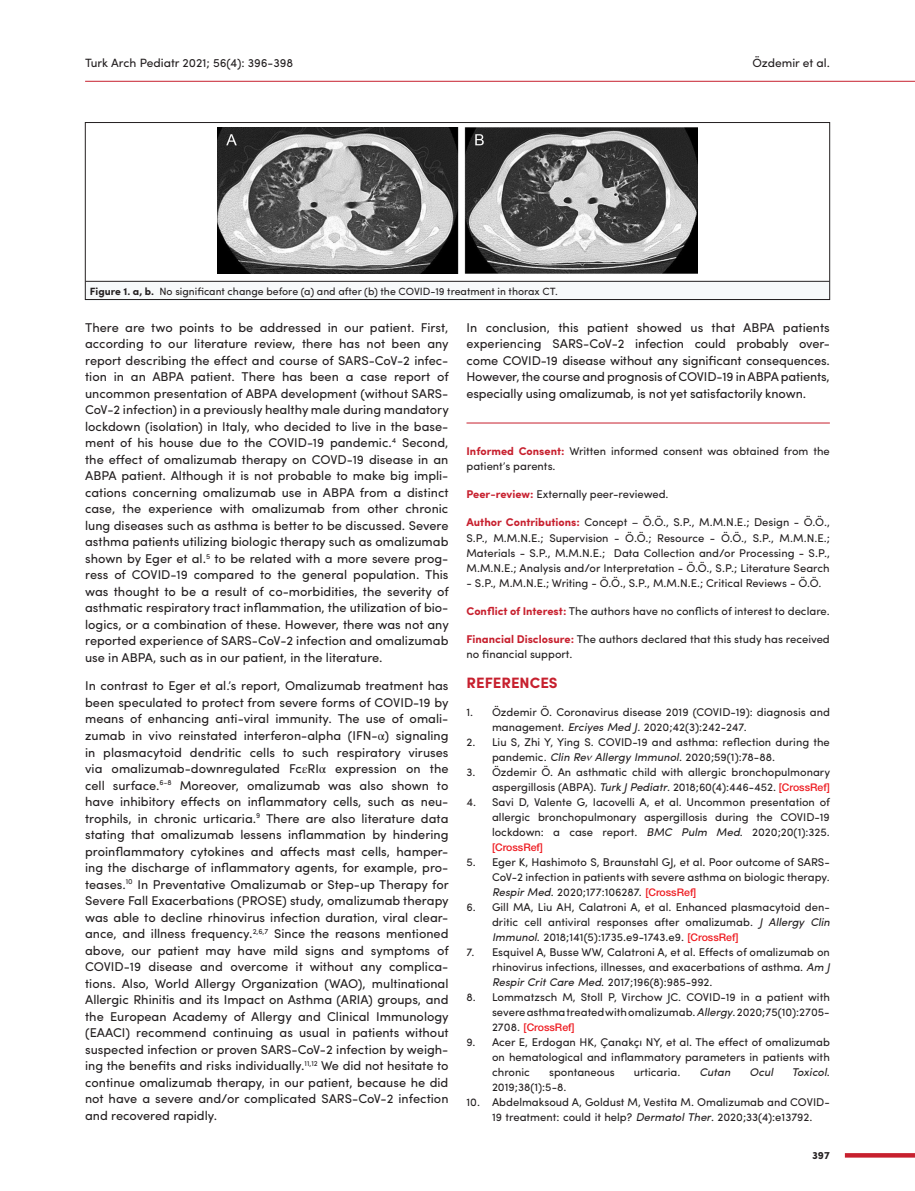
<style>
.page{position:relative;width:915px;height:1191px;background:#fff}
.page>*{position:absolute;margin:0;border:0;box-sizing:border-box;transform-origin:0 0}
.t1{font:700 15px "Sofia Pro";color:#c7202e}
.t2{font:12.75px/16.5px "Sofia Pro";color:#231f20;text-align:justify}
.t3{font:12px "Sofia Pro";color:#231f20}
.t4{font:11.25px/15px "Sofia Pro";color:#231f20;text-align:justify}
.t5{font:italic 11.25px "Sofia Pro";color:#231f20}
.t6{font:10.5px "Sofia Pro";color:#231f20}
.t7{font:500 10.5px "Helvetica Neue LT Std";color:#ee1d23}
.t8{font:700 10.5px "Sofia Pro";color:#231f20}
.s1{font-weight:700}
.s2{font-family:"STIX General"}
.s3{font-weight:700;color:#c7202e}
.s4{font-style:italic}
.s5{font-family:"Helvetica Neue LT Std";font-weight:500;font-size:10.5px;color:#ee1d23}
.s6{font-family:"Sofia Pro";font-weight:400;font-size:11.25px;color:#231f20}
.s7{font-style:normal}
</style>
<div class="page">
<hr style="left:85px;top:81px;width:829px;height:1px;background:#c7202e">
<hr style="left:466px;top:422px;width:363px;height:1px;background:#c7202e">
<div style="left:85px;top:282px;width:744px;height:19px;background:#f7f9fa"></div>
<hr style="left:85px;top:281px;width:744px;height:1px;background:#231f20">
<img style="left:217px;top:127px;width:480px;height:147px">
<div style="left:85px;top:122px;width:744px;height:178px;border:1px solid #231f20"></div>
<svg style="left:844px;top:1153px;width:70px;height:4px"></svg>
<p class="t3" style="left:85px;top:54px;width:209px">Turk Arch Pediatr 2021; 56(4): 396-398</p>
<p class="t3" style="left:752px;top:54px;width:79px">Özdemir et al.</p>
<p class="t6" style="left:90px;top:283px;width:469px"><span class="s1">Figure 1. a, b.</span> No significant change before (a) and after (b) the COVID-19 treatment in thorax CT.</p>
<p class="t2" style="left:85px;top:318px;width:365px">There are two points to be addressed in our patient. First, according to our literature review, there has not been any report describing the effect and course of SARS-CoV-2 infec&shy;tion in an ABPA patient. There has been a case report of uncommon presentation of ABPA development (without SARS-CoV-2 infection) in a previously healthy male during mandatory lockdown (isolation) in Italy, who decided to live in the base&shy;ment of his house due to the COVID-19 pandemic.<sup>4</sup> Second, the effect of omalizumab therapy on COVD-19 disease in an ABPA patient. Although it is not probable to make big impli&shy;cations concerning omalizumab use in ABPA from a distinct case, the experience with omalizumab from other chronic lung diseases such as asthma is better to be discussed. Severe asthma patients utilizing biologic therapy such as omalizumab shown by Eger et al.<sup>5</sup> to be related with a more severe prog&shy;ress of COVID-19 compared to the general population. This was thought to be a result of co-morbidities, the severity of asthmatic respiratory tract inflammation, the utilization of bio&shy;logics, or a combination of these. However, there was not any reported experience of SARS-CoV-2 infection and omalizumab use in ABPA, such as in our patient, in the literature.</p>
<p class="t2" style="left:85px;top:677px;width:365px">In contrast to Eger et al.’s report, Omalizumab treatment has been speculated to protect from severe forms of COVID-19 by means of enhancing anti-viral immunity. The use of omali&shy;zumab in vivo reinstated interferon-alpha (IFN-<span class="s2">α</span>) signaling in plasmacytoid dendritic cells to such respiratory viruses via omalizumab-downregulated Fc<span class="s2">ε</span>RI<span class="s2">α</span> expression on the cell surface.<sup>6-8</sup> Moreover, omalizumab was also shown to have inhibitory effects on inflammatory cells, such as neu&shy;trophils, in chronic urticaria.<sup>9</sup> There are also literature data stating that omalizumab lessens inflammation by hindering proinflammatory cytokines and affects mast cells, hamper&shy;ing the discharge of inflammatory agents, for example, pro&shy;teases.<sup>10</sup> In Preventative Omalizumab or Step-up Therapy for Severe Fall Exacerbations (PROSE) study, omalizumab therapy was able to decline rhinovirus infection duration, viral clear&shy;ance, and illness frequency.<sup>2,6,7</sup> Since the reasons mentioned above, our patient may have mild signs and symptoms of COVID-19 disease and overcome it without any complica&shy;tions. Also, World Allergy Organization (WAO), multinational Allergic Rhinitis and its Impact on Asthma (ARIA) groups, and the European Academy of Allergy and Clinical Immunology (EAACI) recommend continuing as usual in patients without suspected infection or proven SARS-CoV-2 infection by weigh&shy;ing the benefits and risks individually.<sup>11,12</sup> We did not hesitate to continue omalizumab therapy, in our patient, because he did not have a severe and/or complicated SARS-CoV-2 infection and recovered rapidly.</p>
<p class="t2" style="left:466px;top:318px;width:365px">In conclusion, this patient showed us that ABPA patients experiencing SARS-CoV-2 infection could probably over&shy;come COVID-19 disease without any significant consequences.<br>However, the course and prognosis of COVID-19 in ABPA patients, especially using omalizumab, is not yet satisfactorily known.</p>
<p class="t4" style="left:466px;top:443px;width:365px"><span class="s3">Informed Consent:</span> Written informed consent was obtained from the patient’s parents.</p>
<p class="t4" style="left:466px;top:486px;width:203px"><span class="s3">Peer-review:</span> Externally peer-reviewed.</p>
<p class="t4" style="left:466px;top:514px;width:365px"><span class="s3">Author Contributions:</span> Concept – Ö.Ö., S.P., M.M.N.E.; Design - Ö.Ö., S.P., M.M.N.E.; Supervision - Ö.Ö.; Resource - Ö.Ö., S.P., M.M.N.E.; Materials - S.P., M.M.N.E.; Data Collection and/or Processing - S.P., M.M.N.E.; Analysis and/or Interpretation - Ö.Ö., S.P.; Literature Search</p>
<p class="t4" style="left:466px;top:575px;width:356px">- S.P., M.M.N.E.; Writing - Ö.Ö., S.P., M.M.N.E.; Critical Reviews - Ö.Ö.</p>
<p class="t4" style="left:466px;top:603px;width:365px"><span class="s3">Conflict of Interest:</span> The authors have no conflicts of interest to declare.</p>
<p class="t4" style="left:466px;top:631px;width:365px"><span class="s3">Financial Disclosure:</span> The authors declared that this study has received no financial support.</p>
<p class="t1" style="left:466px;top:671px;width:93px">REFERENCES</p>
<p class="t4" style="left:492px;top:703px;width:339px;text-indent:-26px">1. Özdemir Ö. Coronavirus disease 2019 (COVID-19): diagnosis and management. <span class="s4">Erciyes Med J</span>. 2020;42(3):242-247.</p>
<p class="t4" style="left:492px;top:733px;width:339px;text-indent:-26px">2. Liu S, Zhi Y, Ying S. COVID-19 and asthma: reflection during the pandemic. <span class="s4">Clin Rev Allergy Immunol</span>. 2020;59(1):78-88.</p>
<p class="t4" style="left:466px;top:763px;width:365px;text-align:right">3. Özdemir Ö. An asthmatic child with allergic bronchopulmonary aspergillosis (ABPA). <span class="s4">Turk J Pediatr</span>. 2018;60(4):446-452. <span class="s5">[CrossRef]</span></p>
<p class="t4" style="left:492px;top:793px;width:339px;text-indent:-26px">4. Savi D, Valente G, Iacovelli A, et al. Uncommon presentation of allergic bronchopulmonary aspergillosis during the COVID-19 lockdown: a case report. <span class="s4">BMC Pulm Med</span>. 2020;20(1):325.</p>
<p class="t7" style="left:492px;top:840px;width:52px">[CrossRef]</p>
<p class="t4" style="left:492px;top:853px;width:339px;text-indent:-26px">5. Eger K, Hashimoto S, Braunstahl GJ, et al. Poor outcome of SARS-CoV-2 infection in patients with severe asthma on biologic therapy.<br><span class="s4">Respir Med</span>. 2020;177:106287. <span class="s5">[CrossRef]</span></p>
<p class="t4" style="left:492px;top:898px;width:339px;text-indent:-26px">6. Gill MA, Liu AH, Calatroni A, et al. Enhanced plasmacytoid den&shy;dritic cell antiviral responses after omalizumab. <span class="s4">J Allergy Clin Immunol</span>. 2018;141(5):1735.e9-1743.e9. <span class="s5">[CrossRef]</span></p>
<p class="t4" style="left:492px;top:943px;width:339px;text-indent:-26px">7. Esquivel A, Busse WW, Calatroni A, et al. Effects of omalizumab on rhinovirus infections, illnesses, and exacerbations of asthma. <span class="s4">Am J Respir Crit Care Med</span>. 2017;196(8):985-992.</p>
<p class="t4" style="left:466px;top:988px;width:365px;text-align:right">8. Lommatzsch M, Stoll P, Virchow JC. COVID-19 in a patient with severe asthma treated with omalizumab. <span class="s4">Allergy</span>. 2020;75(10):2705-</p>
<p class="t7" style="left:492px;top:1020px;width:84px"><span class="s6">2708.</span> [CrossRef]</p>
<p class="t4" style="left:492px;top:1033px;width:339px;text-indent:-26px">9. Acer E, Erdogan HK, Çanakçı NY, et al. The effect of omalizumab on hematological and inflammatory parameters in patients with chronic</p>
<p class="t4" style="left:549px;top:1063px;width:67px">spontaneous</p>
<p class="t4" style="left:633px;top:1063px;width:48px">urticaria.</p>
<p class="t5" style="left:699px;top:1063px;width:32px">Cutan</p>
<p class="t5" style="left:749px;top:1063px;width:25px">Ocul</p>
<p class="t5" style="left:791px;top:1063px;width:39px">Toxicol<span class="s7">.</span></p>
<p class="t4" style="left:492px;top:1078px;width:76px">2019;38(1):5-8.</p>
<p class="t4" style="left:492px;top:1093px;width:339px;text-indent:-26px">10. Abdelmaksoud A, Goldust M, Vestita M. Omalizumab and COVID-<br>19 treatment: could it help? <span class="s4">Dermatol Ther</span>. 2020;33(4):e13792.</p>
<p class="t8" style="left:811px;top:1147px;width:19px">397</p>
</div>
